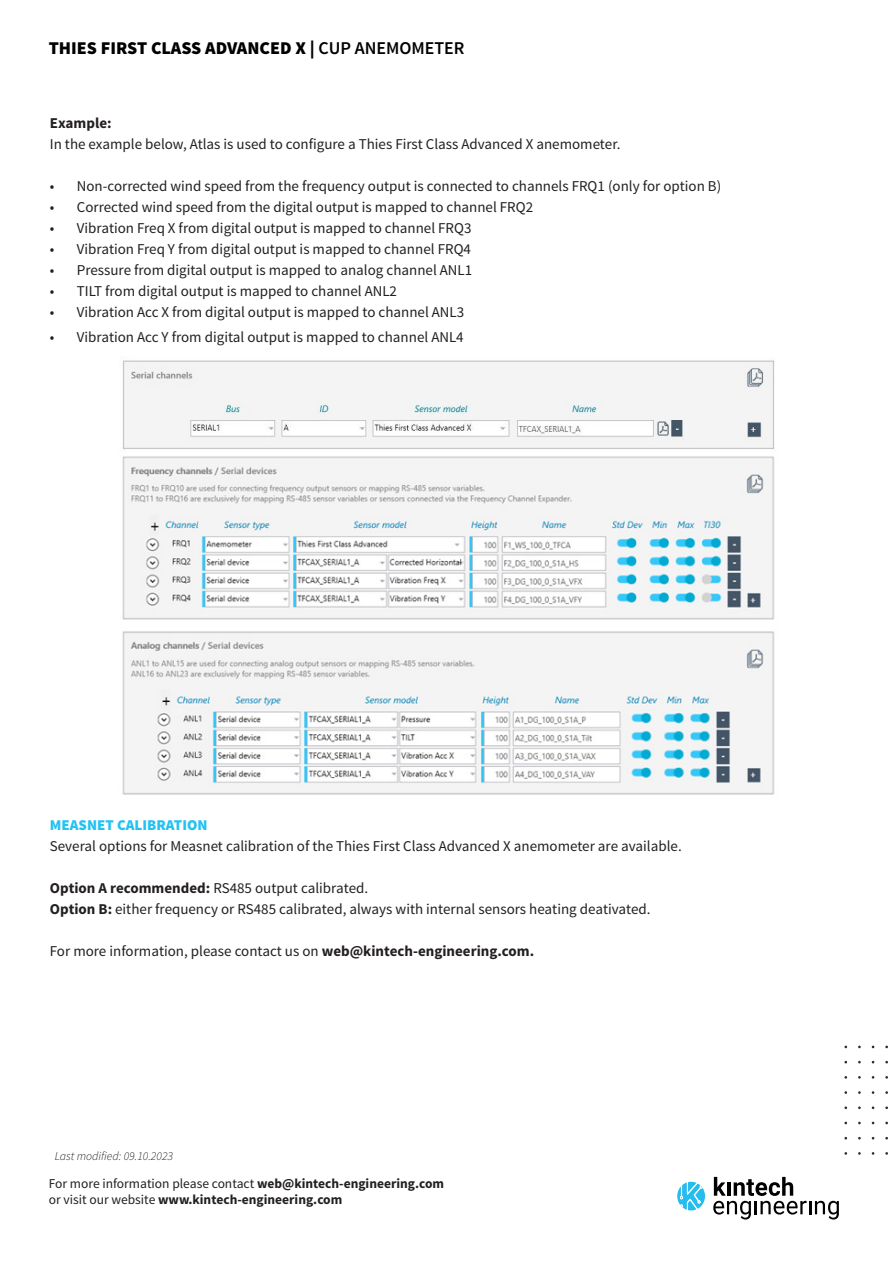
<style>
.page{position:relative;width:893px;height:1263px;background:#fff}
.page>*{position:absolute;margin:0;border:0;box-sizing:border-box;transform-origin:0 0}
.t1{font:900 18px "Source Sans Pro";color:#000}
.t2{font:15px "Source Sans Pro";color:#231f20}
.t3{font:900 15px "Source Sans Pro";color:#22c2f3}
.t4{font:700 15px "Source Sans Pro";color:#231f20}
.t5{font:13.5px "Source Sans Pro";color:#231f20}
.t6{font:700 13.5px "Source Sans Pro";color:#231f20}
.t7{font:italic 300 12px "Source Sans Pro";color:#231f20}
.s1{font-weight:600}
.s2{font-weight:700}
.s3{font-weight:400}
</style>
<div class="page">
<svg style="left:844px;top:1152px;width:44px;height:3px"></svg>
<svg style="left:844px;top:1137px;width:44px;height:2px"></svg>
<svg style="left:844px;top:1122px;width:44px;height:2px"></svg>
<svg style="left:844px;top:1106px;width:44px;height:3px"></svg>
<svg style="left:844px;top:1091px;width:44px;height:3px"></svg>
<svg style="left:844px;top:1076px;width:44px;height:3px"></svg>
<svg style="left:844px;top:1061px;width:44px;height:2px"></svg>
<svg style="left:844px;top:1045px;width:44px;height:3px"></svg>
<svg style="left:677px;top:1182px;width:28px;height:28px"></svg>
<svg style="left:713px;top:1177px;width:126px;height:42px"></svg>
<img style="left:122px;top:360px;width:653px;height:435px">
<p class="t1" style="left:49px;top:36px;width:417px">THIES FIRST CLASS ADVANCED X | <span class="s1">CUP ANEMOMETER</span></p>
<p class="t4" style="left:50px;top:113px;width:63px">Example:</p>
<p class="t2" style="left:50px;top:135px;width:572px">In the example below, Atlas is used to configure a Thies First Class Advanced X anemometer.</p>
<p class="t2" style="left:50px;top:177px;width:673px">• Non-corrected wind speed from the frequency output is connected to channels FRQ1 (only for option B)</p>
<p class="t2" style="left:50px;top:198px;width:485px">• Corrected wind speed from the digital output is mapped to channel FRQ2</p>
<p class="t2" style="left:50px;top:219px;width:423px">• Vibration Freq X from digital output is mapped to channel FRQ3</p>
<p class="t2" style="left:50px;top:240px;width:423px">• Vibration Freq Y from digital output is mapped to channel FRQ4</p>
<p class="t2" style="left:50px;top:261px;width:424px">• Pressure from digital output is mapped to analog channel ANL1</p>
<p class="t2" style="left:50px;top:282px;width:349px">• TILT from digital output is mapped to channel ANL2</p>
<p class="t2" style="left:50px;top:303px;width:416px">• Vibration Acc X from digital output is mapped to channel ANL3</p>
<p class="t2" style="left:50px;top:328px;width:415px">• Vibration Acc Y from digital output is mapped to channel ANL4</p>
<p class="t3" style="left:50px;top:815px;width:159px">MEASNET CALIBRATION</p>
<p class="t2" style="left:50px;top:837px;width:633px">Several options for Measnet calibration of the Thies First Class Advanced X anemometer are available.</p>
<p class="t2" style="left:50px;top:879px;width:320px"><span class="s2">Option A recommended:</span> RS485 output calibrated.</p>
<p class="t2" style="left:50px;top:900px;width:602px"><span class="s2">Option B:</span> either frequency or RS485 calibrated, always with internal sensors heating deativated.</p>
<p class="t2" style="left:50px;top:942px;width:486px">For more information, please contact us on <span class="s2">web@kintech-engineering.com.</span></p>
<p class="t7" style="left:55px;top:1148px;width:120px">Last modified: 09.10.2023</p>
<p class="t5" style="left:49px;top:1175px;width:397px">For more information please contact <span class="s2">web@kintech-engineering.com</span></p>
<p class="t6" style="left:49px;top:1191px;width:295px"><span class="s3">or visit our website</span> www.kintech-engineering.com</p>
</div>
